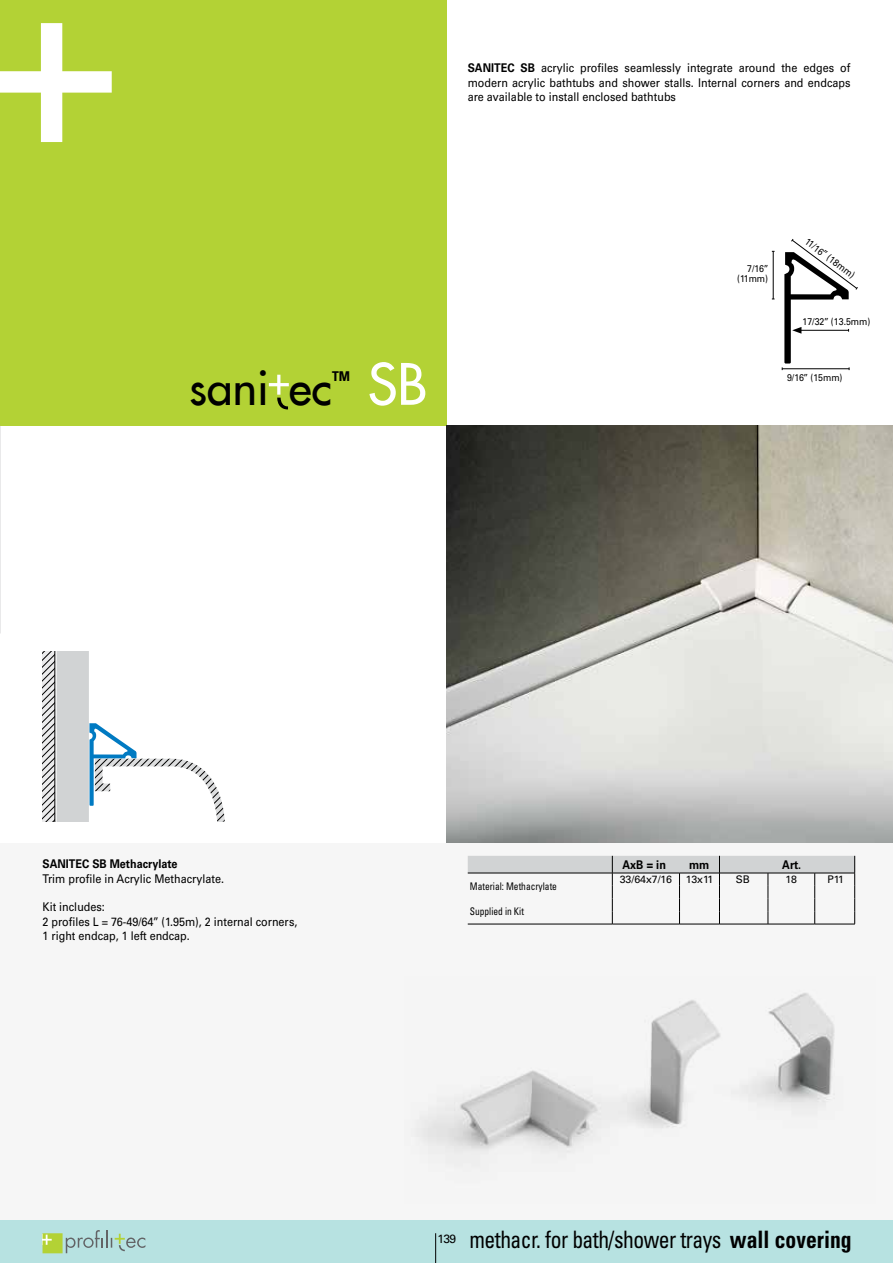
<style>
.page{position:relative;width:893px;height:1263px;background:#fff}
.page>*{position:absolute;margin:0;border:0;box-sizing:border-box;transform-origin:0 0}
.t1{font:55.5px "Futura LT";color:#fff}
.t2{font:46.5px "Futura LT";color:#000}
.t3{font:condensed 24px "Univers LT Std";letter-spacing:-.025em;color:#000;scale:.9 1}
.t4{font:700 condensed 13.5px "Univers LT Std";color:#000}
.t5{font:12px/14.4px "Univers LT Std";color:#000;text-align:justify;scale:.9 1}
.t6{font:700 12px "Univers LT Std";color:#000;scale:.9 1}
.t7{font:12px "Univers LT Std";color:#000}
.t8{font:condensed 10.5px "Univers LT Std";color:#000;scale:.9 1}
.t9{font:10.5px "Univers LT Std";color:#000}
.t10{font:9.75px/10.5px "Univers LT Std";color:#000;text-align:right;scale:.9 1}
.s1{font-weight:700}
</style>
<div class="page">
<div style="left:0;top:843px;width:893px;height:396px;background:#f6f6f6"></div>
<div style="left:0;top:0;width:446px;height:426px;background:#b3d235"></div>
<svg style="left:0;top:23px;width:112px;height:119px"></svg>
<div style="left:0;top:1220px;width:893px;height:43px;background:#b7e2e1"></div>
<svg style="left:43px;top:1230px;width:102px;height:23px"></svg>
<hr style="left:435px;top:1233px;width:1px;height:30px;background:#000">
<img style="left:0;top:426px;width:1px;height:208px">
<img style="left:446px;top:426px;width:447px;height:417px">
<svg style="left:269px;top:375px;width:20px;height:34px"></svg>
<svg style="left:43px;top:651px;width:182px;height:170px"></svg>
<img style="left:421px;top:993px;width:414px;height:160px">
<hr style="left:773px;top:251px;width:1px;height:48px;background:#000">
<svg style="left:782px;top:239px;width:76px;height:131px"></svg>
<hr style="left:468px;top:924px;width:144px;height:1px;background:#000">
<hr style="left:612px;top:924px;width:67px;height:1px;background:#000">
<hr style="left:679px;top:924px;width:40px;height:1px;background:#000">
<hr style="left:719px;top:924px;width:49px;height:1px;background:#000">
<hr style="left:768px;top:924px;width:47px;height:1px;background:#000">
<hr style="left:815px;top:924px;width:40px;height:1px;background:#000">
<svg style="left:468px;top:856px;width:387px;height:68px"></svg>
<p class="t5" style="left:468px;top:61px;width:427px"><span class="s1">SANITEC SB</span> acrylic profiles seamlessly integrate around the edges of modern acrylic bathtubs and shower stalls. Internal corners and endcaps are available to install enclosed bathtubs</p>
<h2 class="t2" style="left:189px;top:357px;width:145px">sani ec</h2>
<p class="t4" style="left:332px;top:368px;width:19px">TM</p>
<h1 class="t1" style="left:368px;top:348px;width:61px">SB</h1>
<p class="t10" style="left:737px;top:263px;width:36px">7/16’’ (11mm)</p>
<p class="t10" style="left:809px;top:236px;width:67px;rotate:37deg">11/16’’ (18mm)</p>
<p class="t10" style="left:803px;top:317px;width:77px">17/32’’ (13.5mm)</p>
<p class="t10" style="left:787px;top:373px;width:63px">9/16’’ (15mm)</p>
<p class="t6" style="left:43px;top:857px;width:151px">SANITEC SB Methacrylate</p>
<p class="t5" style="left:43px;top:871px;width:203px">Trim profile in Acrylic Methacrylate.</p>
<p class="t5" style="left:43px;top:900px;width:285px;text-align:left">Kit includes:<br>2 profiles L = 76-49/64’’ (1.95m), 2 internal corners,<br>1 right endcap, 1 left endcap.</p>
<p class="t8" style="left:470px;top:879px;width:98px">Material: Methacrylate</p>
<p class="t8" style="left:470px;top:905px;width:62px">Supplied in Kit</p>
<p class="t6" style="left:622px;top:857px;width:50px">AxB = in</p>
<p class="t6" style="left:689px;top:857px;width:24px">mm</p>
<p class="t6" style="left:782px;top:857px;width:23px">Art.</p>
<p class="t9" style="left:620px;top:873px;width:54px">33/64x7/16</p>
<p class="t9" style="left:686px;top:873px;width:29px">13x11</p>
<p class="t9" style="left:736px;top:873px;width:16px">SB</p>
<p class="t9" style="left:786px;top:873px;width:13px">18</p>
<p class="t9" style="left:827px;top:873px;width:18px">P11</p>
<p class="t7" style="left:438px;top:1232px;width:20px">139</p>
<h3 class="t3" style="left:470px;top:1224px;width:426px">methacr. for bath/shower trays <span class="s1">wall covering</span></h3>
</div>
